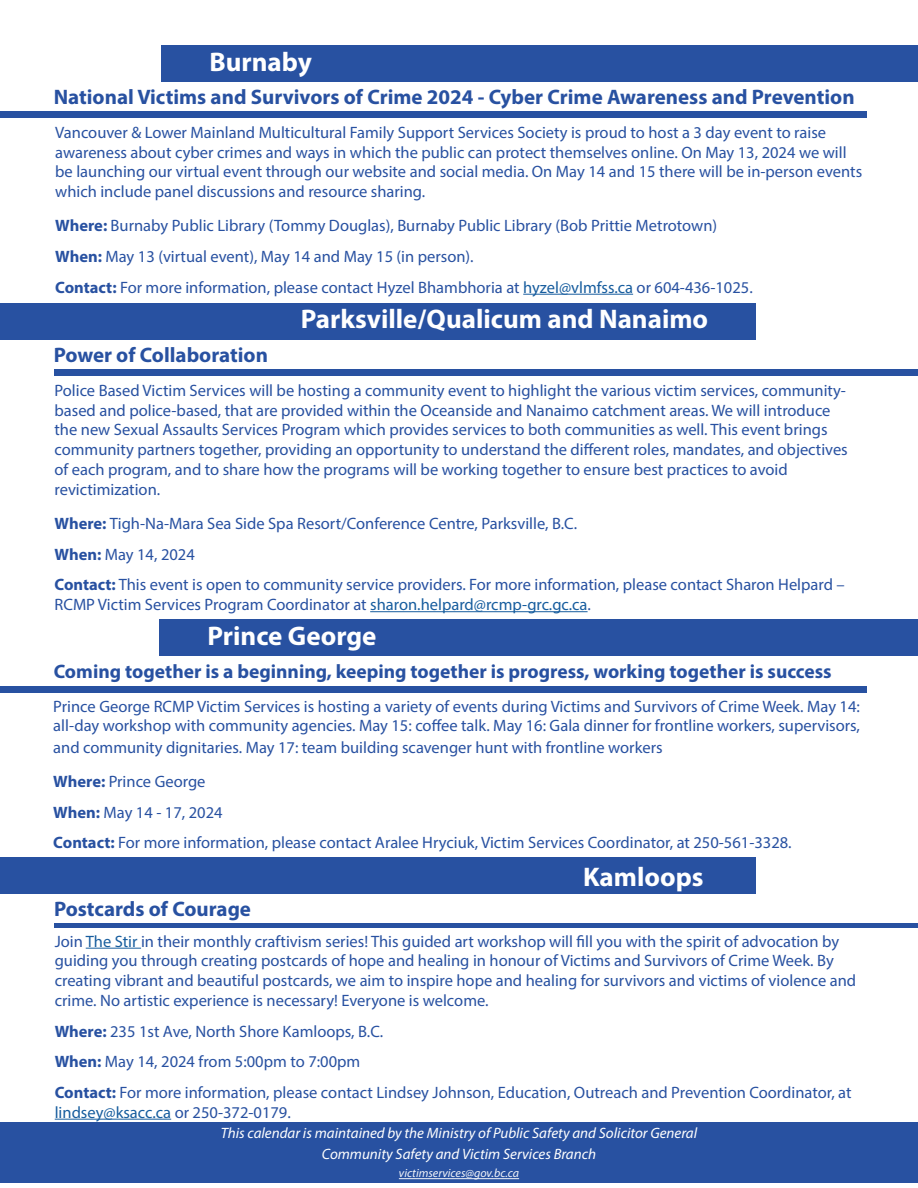
<style>
.page{position:relative;width:918px;height:1188px;background:#fff}
.page>*{position:absolute;margin:0;border:0;box-sizing:border-box;transform-origin:0 0}
.t1{font:700 27px "Myriad Pro";color:#fff}
.t2{font:700 21px "Myriad Pro";color:#2851a1}
.t3{font:700 19.5px "Myriad Pro";color:#2851a1}
.t4{font:16.5px/19.8px "Myriad Pro";color:#2851a1}
.t5{font:italic 15px "Myriad Pro";color:#fff}
.t6{font:italic 12px "Myriad Pro";color:#f2f4f9}
.s1{font-weight:700}
.s2{color:#175d9e}
</style>
<div class="page">
<div style="left:0;top:303px;width:756px;height:36px;background:#2851a1"></div>
<div style="left:55px;top:369px;width:863px;height:6px;background:#2851a1"></div>
<hr style="left:370px;top:611px;width:218px;height:1px;background:#175d9e">
<div style="left:0;top:1122px;width:918px;height:61px;background:#2851a1"></div>
<hr style="left:399px;top:1178px;width:120px;height:1px;background:#f2f4f9">
<hr style="left:523px;top:294px;width:110px;height:1px;background:#175d9e">
<div style="left:162px;top:45px;width:756px;height:37px;background:#2851a1"></div>
<div style="left:0;top:111px;width:867px;height:7px;background:#2851a1"></div>
<div style="left:160px;top:620px;width:758px;height:36px;background:#2851a1"></div>
<div style="left:0;top:686px;width:867px;height:7px;background:#2851a1"></div>
<div style="left:0;top:857px;width:756px;height:37px;background:#2851a1"></div>
<div style="left:55px;top:923px;width:863px;height:5px;background:#2851a1"></div>
<hr style="left:86px;top:948px;width:55px;height:1px;background:#175d9e">
<hr style="left:55px;top:1119px;width:116px;height:1px;background:#175d9e">
<p class="t1" style="left:209px;top:44px;width:104px">Burnaby</p>
<p class="t2" style="left:54px;top:83px;width:802px">National Victims and Survivors of Crime 2024 - Cyber Crime Awareness and Prevention</p>
<p class="t4" style="left:55px;top:122px;width:809px">Vancouver &amp; Lower Mainland Multicultural Family Support Services Society is proud to host a 3 day event to raise awareness about cyber crimes and ways in which the public can protect themselves online. On May 13, 2024 we will be launching our virtual event through our website and social media. On May 14 and 15 there will be in-person events which include panel discussions and resource sharing.</p>
<p class="t4" style="left:55px;top:216px;width:663px"><span class="s1">Where:</span> Burnaby Public Library (Tommy Douglas), Burnaby Public Library (Bob Prittie Metrotown)</p>
<p class="t4" style="left:55px;top:246px;width:420px"><span class="s1">When:</span> May 13 (virtual event), May 14 and May 15 (in person).</p>
<p class="t4" style="left:55px;top:277px;width:699px"><span class="s1">Contact:</span> For more information, please contact Hyzel Bhambhoria at <span class="s2">hyzel@vlmfss.ca</span> or 604-436-1025.</p>
<p class="t2" style="left:54px;top:341px;width:216px">Power of Collaboration</p>
<p class="t1" style="left:301px;top:301px;width:409px">Parksville/Qualicum and Nanaimo</p>
<p class="t4" style="left:55px;top:380px;width:795px">Police Based Victim Services will be hosting a community event to highlight the various victim services, community&shy;based and police-based, that are provided within the Oceanside and Nanaimo catchment areas. We will introduce the new Sexual Assaults Services Program which provides services to both communities as well. This event brings community partners together, providing an opportunity to understand the different roles, mandates, and objectives of each program, and to share how the programs will be working together to ensure best practices to avoid revictimization.</p>
<p class="t4" style="left:55px;top:513px;width:524px"><span class="s1">Where:</span> Tigh-Na-Mara Sea Side Spa Resort/Conference Centre, Parksville, B.C.</p>
<p class="t4" style="left:55px;top:544px;width:142px"><span class="s1">When:</span> May 14, 2024</p>
<p class="t4" style="left:55px;top:575px;width:792px"><span class="s1">Contact:</span> This event is open to community service providers. For more information, please contact Sharon Helpard –<br>RCMP Victim Services Program Coordinator at <span class="s2">sharon.helpard@rcmp-grc.gc.ca</span>.</p>
<p class="t1" style="left:207px;top:619px;width:171px">Prince George</p>
<p class="t3" style="left:54px;top:659px;width:780px">Coming together is a beginning, keeping together is progress, working together is success</p>
<p class="t4" style="left:53px;top:696px;width:808px">Prince George RCMP Victim Services is hosting a variety of events during Victims and Survivors of Crime Week. May 14: all-day workshop with community agencies. May 15: coffee talk. May 16: Gala dinner for frontline workers, supervisors,</p>
<p class="t4" style="left:53px;top:737px;width:611px">and community dignitaries. May 17: team building scavenger hunt with frontline workers</p>
<p class="t4" style="left:53px;top:772px;width:154px"><span class="s1">Where:</span> Prince George</p>
<p class="t4" style="left:53px;top:802px;width:171px"><span class="s1">When:</span> May 14 - 17, 2024</p>
<p class="t4" style="left:53px;top:833px;width:740px"><span class="s1">Contact:</span> For more information, please contact Aralee Hryciuk, Victim Services Coordinator, at 250-561-3328.</p>
<p class="t2" style="left:54px;top:896px;width:199px">Postcards of Courage</p>
<p class="t1" style="left:583px;top:860px;width:122px">Kamloops</p>
<p class="t4" style="left:55px;top:931px;width:803px">Join <span class="s2">The Stir</span> in their monthly craftivism series! This guided art workshop will fill you with the spirit of advocation by guiding you through creating postcards of hope and healing in honour of Victims and Survivors of Crime Week. By creating vibrant and beautiful postcards, we aim to inspire hope and healing for survivors and victims of violence and crime. No artistic experience is necessary! Everyone is welcome.</p>
<p class="t4" style="left:55px;top:1021px;width:330px"><span class="s1">Where:</span> 235 1st Ave, North Shore Kamloops, B.C.</p>
<p class="t4" style="left:55px;top:1051px;width:307px"><span class="s1">When:</span> May 14, 2024 from 5:00pm to 7:00pm</p>
<p class="t4" style="left:55px;top:1082px;width:798px"><span class="s1">Contact:</span> For more information, please contact Lindsey Johnson, Education, Outreach and Prevention Coordinator, at <span class="s2">lindsey@ksacc.ca</span> or 250-372-0179.</p>
<p class="t5" style="left:221px;top:1124px;width:478px">This calendar is maintained by the Ministry of Public Safety and Solicitor General</p>
<p class="t5" style="left:322px;top:1145px;width:276px">Community Safety and Victim Services Branch</p>
<p class="t6" style="left:399px;top:1166px;width:122px">victimservices@gov.bc.ca</p>
</div>
